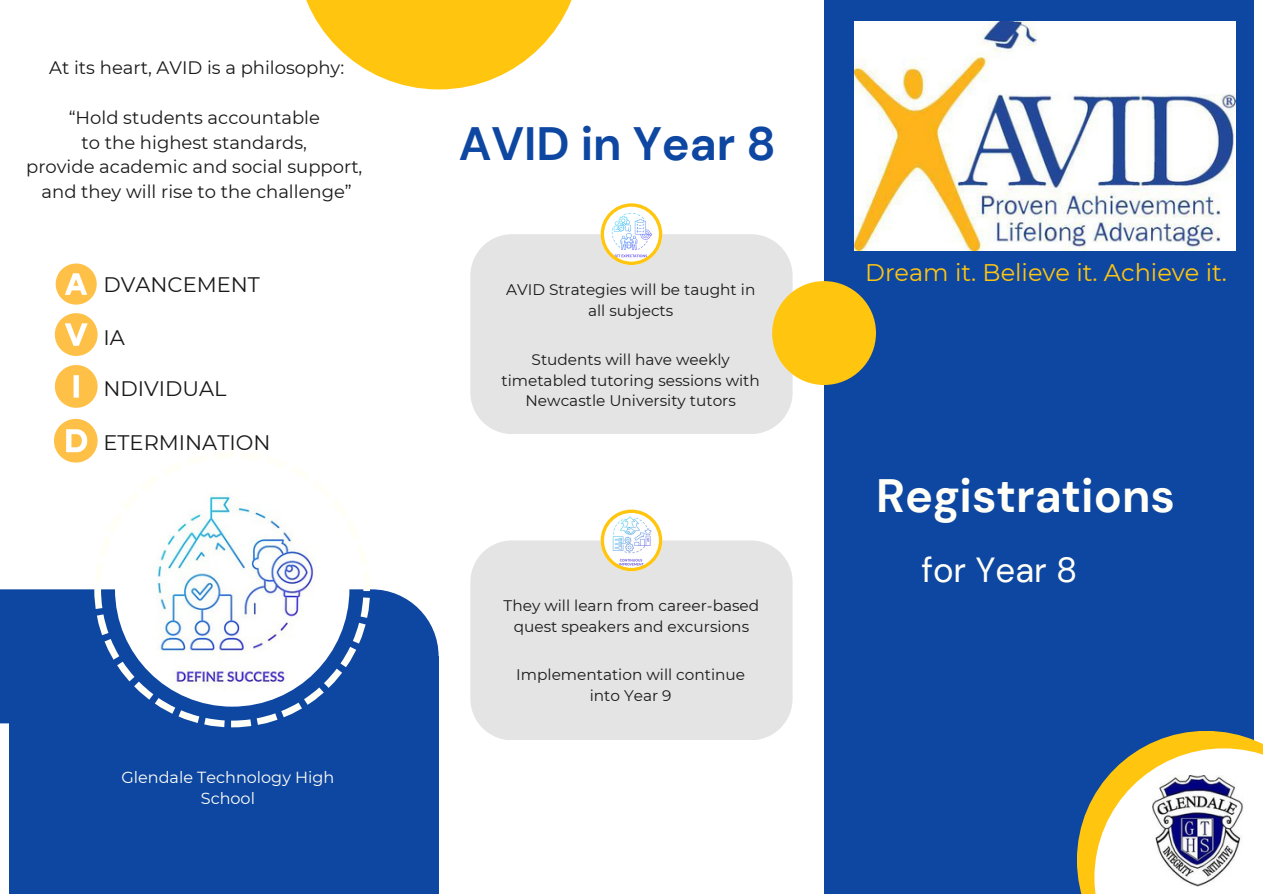
<style>
.page{position:relative;width:1263px;height:894px;background:#fff}
.page>*{position:absolute;margin:0;border:0;box-sizing:border-box;transform-origin:0 0}
.t1{font:700 46.65px "DM Sans";color:#fffff7}
.t2{font:700 46.65px "DM Sans";color:#0e47a1}
.t3{font:34.8px "DM Sans";color:#fffff7}
.t4{font:24px "Montserrat";color:#ffc50f}
.t5{font:21px "Montserrat";color:#191919}
.t6{font:18px/24.8px "Montserrat";color:#191919;text-align:center}
.t7{font:16.05px/21.9px "Montserrat";color:#fffff7;text-align:center}
.t8{font:15.3px/20.9px "Montserrat";color:#191919;text-align:center}
</style>
<div class="page">
<div style="left:824px;top:0;width:430px;height:893px;background:#0e47a1"></div>
<div style="left:470px;top:234px;width:323px;height:200px;background:#e4e4e5"></div>
<div style="left:772px;top:281px;width:104px;height:104px;background:#ffc50f;border-radius:50%"></div>
<svg style="left:1077px;top:731px;width:186px;height:162px"></svg>
<svg style="left:306px;top:0;width:266px;height:89px;fill:#ffc50f"></svg>
<svg style="left:0;top:589px;width:439px;height:134px;background:#2357a9"></svg>
<div style="left:9px;top:656px;width:430px;height:237px;background:#0e47a1"></div>
<svg style="left:94px;top:589px;width:276px;height:138px"></svg>
<img style="left:115px;top:472px;width:234px;height:234px;border-radius:50%">
<div style="left:470px;top:540px;width:323px;height:200px;background:#e4e4e5"></div>
<svg style="left:601px;top:509px;width:61px;height:62px"></svg>
<svg style="left:601px;top:203px;width:61px;height:62px"></svg>
<img style="left:854px;top:21px;width:382px;height:229px">
<svg style="left:1094px;top:748px;width:169px;height:145px;fill:#fff"></svg>
<img style="left:1152px;top:775px;width:92px;height:110px">
<svg style="left:54px;top:419px;width:44px;height:43px"></svg>
<svg style="left:55px;top:313px;width:42px;height:43px"></svg>
<svg style="left:56px;top:263px;width:40px;height:41px"></svg>
<svg style="left:55px;top:365px;width:43px;height:42px"></svg>
<p class="t6" style="left:49px;top:55px;width:296px">At its heart, AVID is a philosophy:</p>
<h4 class="t6" style="left:26px;top:105px;width:338px">“Hold students accountable<br>to the highest standards,<br>provide academic and social support, and they will rise to the challenge”</h4>
<p class="t5" style="left:104px;top:271px;width:158px">DVANCEMENT</p>
<p class="t5" style="left:104px;top:324px;width:23px">IA</p>
<h4 class="t5" style="left:104px;top:376px;width:125px">NDIVIDUAL</h4>
<p class="t5" style="left:104px;top:429px;width:168px">ETERMINATION</p>
<h4 class="t7" style="left:121px;top:765px;width:214px">Glendale Technology High<br>School</h4>
<h2 class="t2" style="left:459px;top:114px;width:318px">AVID in Year 8</h2>
<h5 class="t8" style="left:506px;top:279px;width:251px">AVID Strategies will be taught in all subjects</h5>
<p class="t8" style="left:502px;top:349px;width:260px">Students will have weekly timetabled tutoring sessions with<br>Newcastle University tutors</p>
<h1 class="t8" style="left:504px;top:595px;width:257px">They will learn from career-based quest speakers and excursions</h1>
<h4 class="t8" style="left:516px;top:664px;width:230px">Implementation will continue into Year 9</h4>
<p class="t4" style="left:865px;top:258px;width:363px">Dream it. Believe it. Achieve it.</p>
<h5 class="t1" style="left:876px;top:466px;width:300px">Registrations</h5>
<p class="t3" style="left:921px;top:547px;width:157px">for Year 8</p>
</div>
